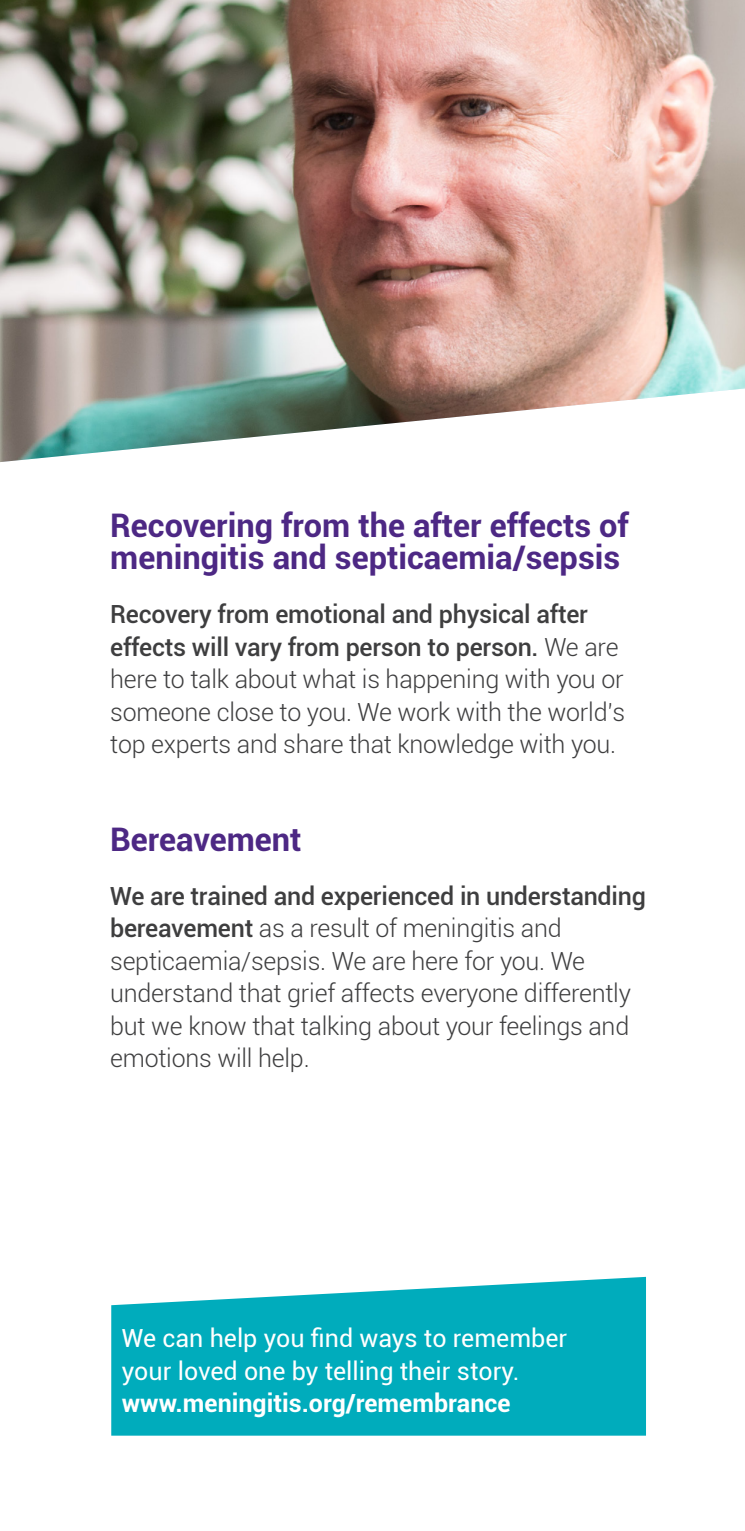
<style>
.page{position:relative;width:745px;height:1531px;background:#fff}
.page>*{position:absolute;margin:0;border:0;box-sizing:border-box;transform-origin:0 0}
.t1{font:700 32.5px/32.5px "Roboto";color:#4d2884}
.t2{font:300 25px/32.5px "Roboto";letter-spacing:-.01em;color:#3e3e3f}
.t3{font:25px/32.5px "Roboto";color:#fff}
.s1{font-weight:500}
.s2{font-weight:700}
</style>
<div class="page">
<img style="left:0;top:0;width:744px;height:462px">
<svg style="left:111px;top:1277px;width:534px;height:158px;background:#17b3c2"></svg>
<p class="t1" style="left:110px;top:508px;width:520px">Recovering from the after effects of meningitis and septicaemia/sepsis</p>
<p class="t2" style="left:110px;top:597px;width:516px"><span class="s1">Recovery from emotional and physical after effects will vary from person to person.</span> We are here to talk about what is happening with you or someone close to you. We work with the world’s top experts and share that knowledge with you.</p>
<p class="t1" style="left:110px;top:822px;width:193px">Bereavement</p>
<p class="t2" style="left:110px;top:878px;width:537px"><span class="s1">We are trained and experienced in understanding bereavement</span> as a result of meningitis and septicaemia/sepsis. We are here for you. We understand that grief affects everyone differently but we know that talking about your feelings and emotions will help.</p>
<p class="t3" style="left:122px;top:1321px;width:446px">We can help you find ways to remember your loved one by telling their story. <span class="s2">www.meningitis.org/remembrance</span></p>
</div>
